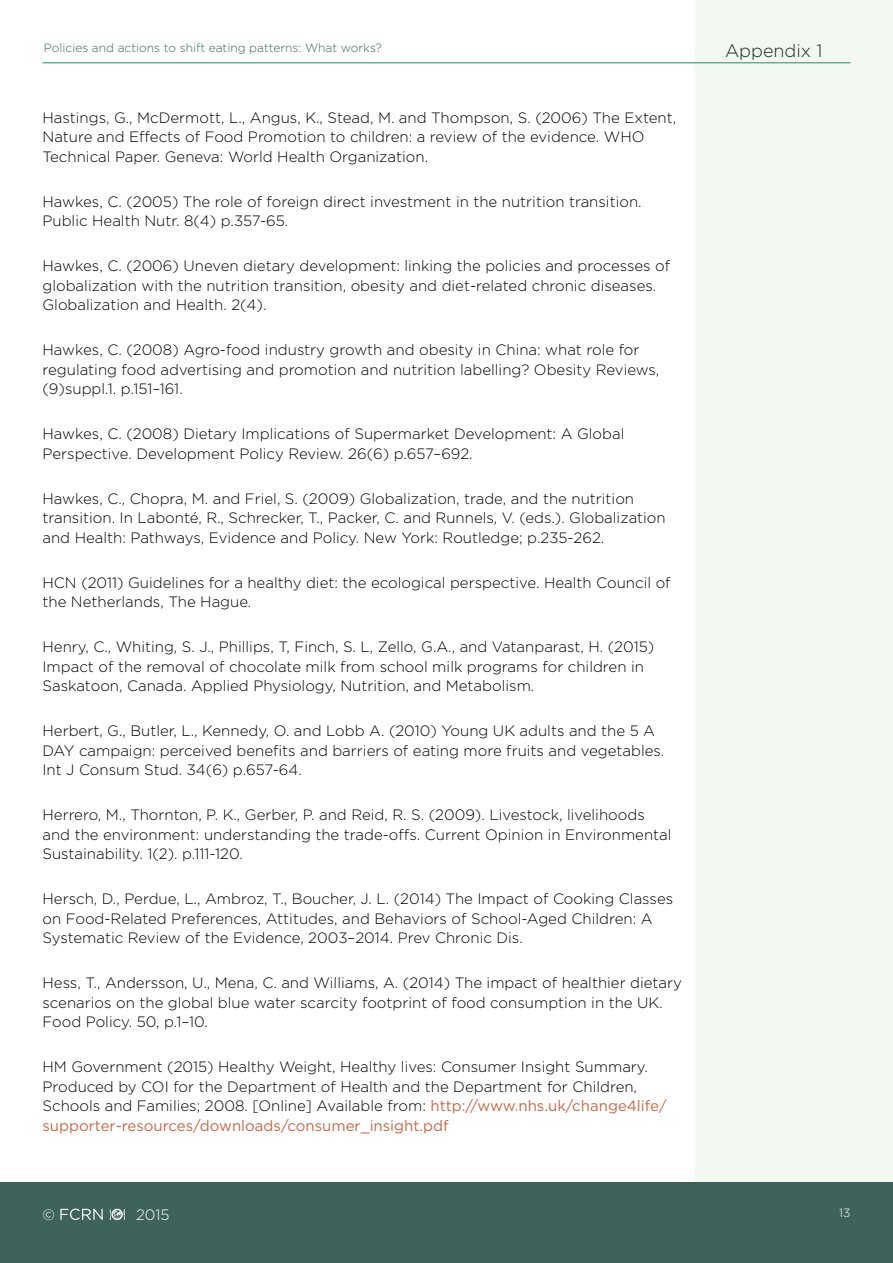
<style>
.page{position:relative;width:893px;height:1263px;background:#fff}
.page>*{position:absolute;margin:0;border:0;box-sizing:border-box;transform-origin:0 0}
.t1{font:300 18px "Gotham";color:#182923}
.t2{font:300 15px/19.5px "Gotham";color:#000}
.t3{font:300 15px "Gotham";color:#fff}
.t4{font:300 12px "Gotham";color:#3d635a}
.t5{font:300 12px "Gotham";color:#fff}
.s1{font-weight:400;color:#c56949}
</style>
<div class="page">
<div style="left:695px;top:0;width:198px;height:1263px;background:#f1f8f0"></div>
<div style="left:0;top:1182px;width:893px;height:81px;background:#3d635a"></div>
<svg style="left:110px;top:1208px;width:15px;height:12px"></svg>
<svg style="left:60px;top:1208px;width:43px;height:12px"></svg>
<hr style="left:43px;top:62px;width:807px;height:1px;background:#66af9b">
<p class="t4" style="left:44px;top:40px;width:340px">Policies and actions to shift eating patterns: What works?</p>
<p class="t1" style="left:725px;top:39px;width:99px">Appendix 1</p>
<p class="t2" style="left:43px;top:107px;width:635px">Hastings, G., McDermott, L., Angus, K., Stead, M. and Thompson, S. (2006) The Extent,<br>Nature and Effects of Food Promotion to children: a review of the evidence. WHO<br>Technical Paper. Geneva: World Health Organization.</p>
<p class="t2" style="left:43px;top:191px;width:601px">Hawkes, C. (2005) The role of foreign direct investment in the nutrition transition.<br>Public Health Nutr. 8(4) p.357-65.</p>
<p class="t2" style="left:43px;top:256px;width:629px">Hawkes, C. (2006) Uneven dietary development: linking the policies and processes of globalization with the nutrition transition, obesity and diet-related chronic diseases.<br>Globalization and Health. 2(4).</p>
<p class="t2" style="left:43px;top:340px;width:618px">Hawkes, C. (2008) Agro-food industry growth and obesity in China: what role for regulating food advertising and promotion and nutrition labelling? Obesity Reviews, (9)suppl.1. p.151–161.</p>
<p class="t2" style="left:43px;top:424px;width:583px">Hawkes, C. (2008) Dietary Implications of Supermarket Development: A Global<br>Perspective. Development Policy Review. 26(6) p.657–692.</p>
<p class="t2" style="left:43px;top:488px;width:625px">Hawkes, C., Chopra, M. and Friel, S. (2009) Globalization, trade, and the nutrition transition. In Labonté, R., Schrecker, T., Packer, C. and Runnels, V. (eds.). Globalization and Health: Pathways, Evidence and Policy. New York: Routledge; p.235-262.</p>
<p class="t2" style="left:43px;top:572px;width:630px">HCN (2011) Guidelines for a healthy diet: the ecological perspective. Health Council of the Netherlands, The Hague.</p>
<p class="t2" style="left:43px;top:637px;width:613px">Henry, C., Whiting, S. J., Phillips, T, Finch, S. L, Zello, G.A., and Vatanparast, H. (2015)<br>Impact of the removal of chocolate milk from school milk programs for children in<br>Saskatoon, Canada. Applied Physiology, Nutrition, and Metabolism.</p>
<p class="t2" style="left:43px;top:721px;width:623px">Herbert, G., Butler, L., Kennedy, O. and Lobb A. (2010) Young UK adults and the 5 A<br>DAY campaign: perceived benefits and barriers of eating more fruits and vegetables.<br>Int J Consum Stud. 34(6) p.657-64.</p>
<p class="t2" style="left:43px;top:805px;width:631px">Herrero, M., Thornton, P. K., Gerber, P. and Reid, R. S. (2009). Livestock, livelihoods and the environment: understanding the trade-offs. Current Opinion in Environmental<br>Sustainability. 1(2). p.111-120.</p>
<p class="t2" style="left:43px;top:889px;width:632px">Hersch, D., Perdue, L., Ambroz, T., Boucher, J. L. (2014) The Impact of Cooking Classes on Food-Related Preferences, Attitudes, and Behaviors of School-Aged Children: A<br>Systematic Review of the Evidence, 2003–2014. Prev Chronic Dis.</p>
<p class="t2" style="left:43px;top:973px;width:641px">Hess, T., Andersson, U., Mena, C. and Williams, A. (2014) The impact of healthier dietary scenarios on the global blue water scarcity footprint of food consumption in the UK.<br>Food Policy. 50, p.1–10.</p>
<p class="t2" style="left:43px;top:1057px;width:626px">HM Government (2015) Healthy Weight, Healthy lives: Consumer Insight Summary.<br>Produced by COI for the Department of Health and the Department for Children, Schools and Families; 2008. [Online] Available from: <span class="s1">http://www.nhs.uk/change4life/ supporter-resources/downloads/consumer_insight.pdf</span></p>
<p class="t3" style="left:43px;top:1205px;width:14px">©</p>
<p class="t3" style="left:136px;top:1205px;width:35px">2015</p>
<p class="t5" style="left:839px;top:1205px;width:13px">13</p>
</div>
